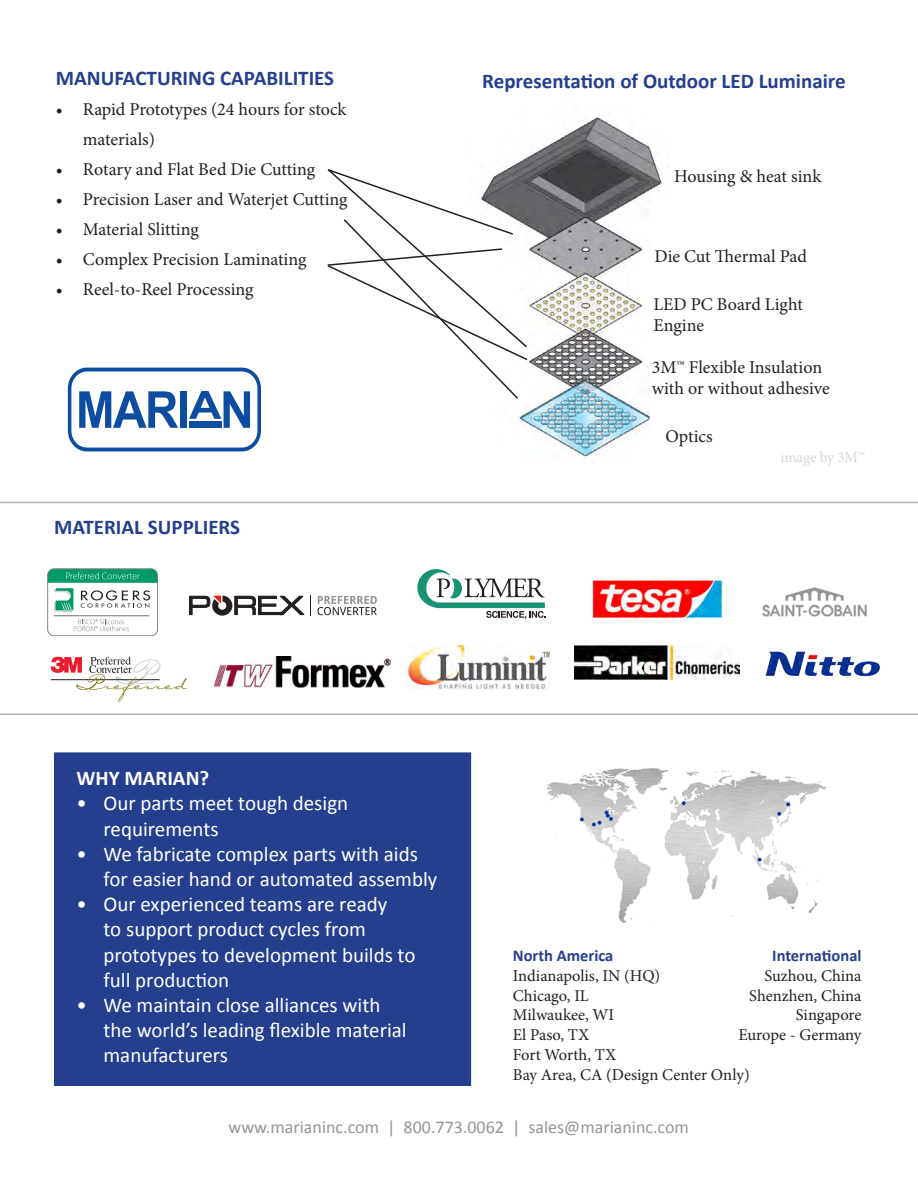
<style>
.page{position:relative;width:918px;height:1188px;background:#fff}
.page>*{position:absolute;margin:0;border:0;box-sizing:border-box;transform-origin:0 0}
.t1{font:21px/25.2px "Calibri";color:#fff}
.t2{font:700 21px "Calibri";color:#253f8e}
.t3{font:700 21px "Calibri";color:#fff}
.t4{font:18px/21.6px "Minion Pro";color:#231f20}
.t5{font:18px "Calibri";color:#939598}
.t6{font:16.5px "Minion Pro";color:#231f20}
.t7{font:700 16.5px "Calibri";color:#253f8e}
.t8{font:15px "Minion Pro";letter-spacing:-.005em;color:#d5d6d8}
</style>
<div class="page">
<img style="left:509px;top:116px;width:153px;height:348px">
<svg style="left:317px;top:596px;width:60px;height:19px"></svg>
<svg style="left:189px;top:595px;width:122px;height:21px"></svg>
<svg style="left:51px;top:657px;width:136px;height:45px"></svg>
<img style="left:762px;top:587px;width:105px;height:30px">
<img style="left:592px;top:580px;width:132px;height:39px">
<img style="left:214px;top:657px;width:176px;height:30px">
<img style="left:575px;top:645px;width:165px;height:34px">
<svg style="left:417px;top:569px;width:129px;height:50px"></svg>
<hr style="left:0;top:502px;width:918px;height:1px;background:#b2b3b7">
<hr style="left:0;top:713px;width:918px;height:2px;background:#b2b3b7">
<div style="left:54px;top:752px;width:417px;height:334px;background:#253f8e"></div>
<div style="left:68px;top:368px;width:193px;height:83px;border:4px solid #0d4da1;border-radius:18px"></div>
<svg style="left:79px;top:391px;width:99px;height:37px"></svg>
<div style="left:180px;top:391px;width:7px;height:37px;background:#0d4da1"></div>
<svg style="left:189px;top:391px;width:61px;height:37px"></svg>
<div style="left:189px;top:421px;width:33px;height:7px;background:#0d4da1"></div>
<svg style="left:327px;top:167px;width:202px;height:233px"></svg>
<img style="left:546px;top:768px;width:281px;height:155px">
<img style="left:408px;top:645px;width:141px;height:45px">
<svg style="left:48px;top:569px;width:110px;height:62px"></svg>
<div style="left:48px;top:569px;width:110px;height:67px;border:1px solid #808285;border-radius:6px"></div>
<img style="left:765px;top:651px;width:115px;height:26px">
<p class="t2" style="left:56px;top:64px;width:280px">MANUFACTURING CAPABILITIES</p>
<p class="t4" style="left:83px;top:94px;width:265px;line-height:30px;text-indent:-27px">• Rapid Prototypes (24 hours for stock materials)</p>
<p class="t4" style="left:56px;top:158px;width:261px">• Rotary and Flat Bed Die Cutting</p>
<p class="t4" style="left:56px;top:188px;width:293px">• Precision Laser and Waterjet Cutting</p>
<p class="t4" style="left:56px;top:218px;width:145px">• Material Slitting</p>
<p class="t4" style="left:56px;top:248px;width:252px">• Complex Precision Laminating</p>
<p class="t4" style="left:56px;top:278px;width:199px">• Reel-to-Reel Processing</p>
<p class="t2" style="left:54px;top:514px;width:188px">MATERIAL SUPPLIERS</p>
<p class="t2" style="left:482px;top:67px;width:365px">Representation of Outdoor LED Luminaire</p>
<p class="t4" style="left:674px;top:166px;width:149px">Housing &amp; heat sink</p>
<p class="t4" style="left:654px;top:246px;width:154px">Die Cut Thermal Pad</p>
<p class="t4" style="left:654px;top:293px;width:151px">LED PC Board Light<br>Engine</p>
<p class="t4" style="left:652px;top:356px;width:179px">3M™ Flexible Insulation with or without adhesive</p>
<p class="t4" style="left:665px;top:425px;width:49px">Optics</p>
<p class="t8" style="left:780px;top:448px;width:86px">image by 3M™</p>
<p class="t3" style="left:76px;top:762px;width:134px">WHY MARIAN?</p>
<p class="t3" style="left:76px;top:765px;width:134px">WHY MARIAN?</p>
<p class="t1" style="left:104px;top:791px;width:246px;text-indent:-27px">• Our parts meet tough design requirements</p>
<p class="t1" style="left:104px;top:841px;width:335px;text-indent:-27px">• We fabricate complex parts with aids for easier hand or automated assembly</p>
<p class="t1" style="left:104px;top:892px;width:314px;text-indent:-27px">• Our experienced teams are ready<br>to support product cycles from prototypes to development builds to full production</p>
<p class="t1" style="left:104px;top:993px;width:305px;text-indent:-27px">• We maintain close alliances with the world’s leading flexible material manufacturers</p>
<p class="t7" style="left:772px;top:945px;width:91px">International</p>
<p class="t6" style="left:765px;top:964px;width:98px">Suzhou, China</p>
<p class="t6" style="left:749px;top:984px;width:114px">Shenzhen, China</p>
<p class="t6" style="left:796px;top:1004px;width:67px">Singapore</p>
<p class="t6" style="left:739px;top:1024px;width:125px">Europe - Germany</p>
<p class="t7" style="left:513px;top:945px;width:102px">North America</p>
<p class="t6" style="left:513px;top:964px;width:149px">Indianapolis, IN (HQ)</p>
<p class="t6" style="left:513px;top:984px;width:78px">Chicago, IL</p>
<p class="t6" style="left:513px;top:1004px;width:103px">Milwaukee, WI</p>
<p class="t6" style="left:513px;top:1024px;width:78px">El Paso, TX</p>
<p class="t6" style="left:513px;top:1044px;width:105px">Fort Worth, TX</p>
<p class="t6" style="left:513px;top:1063px;width:238px">Bay Area, CA (Design Center Only)</p>
<p class="t5" style="left:228px;top:1115px;width:462px">www.marianinc.com | 800.773.0062 | sales@marianinc.com</p>
</div>
